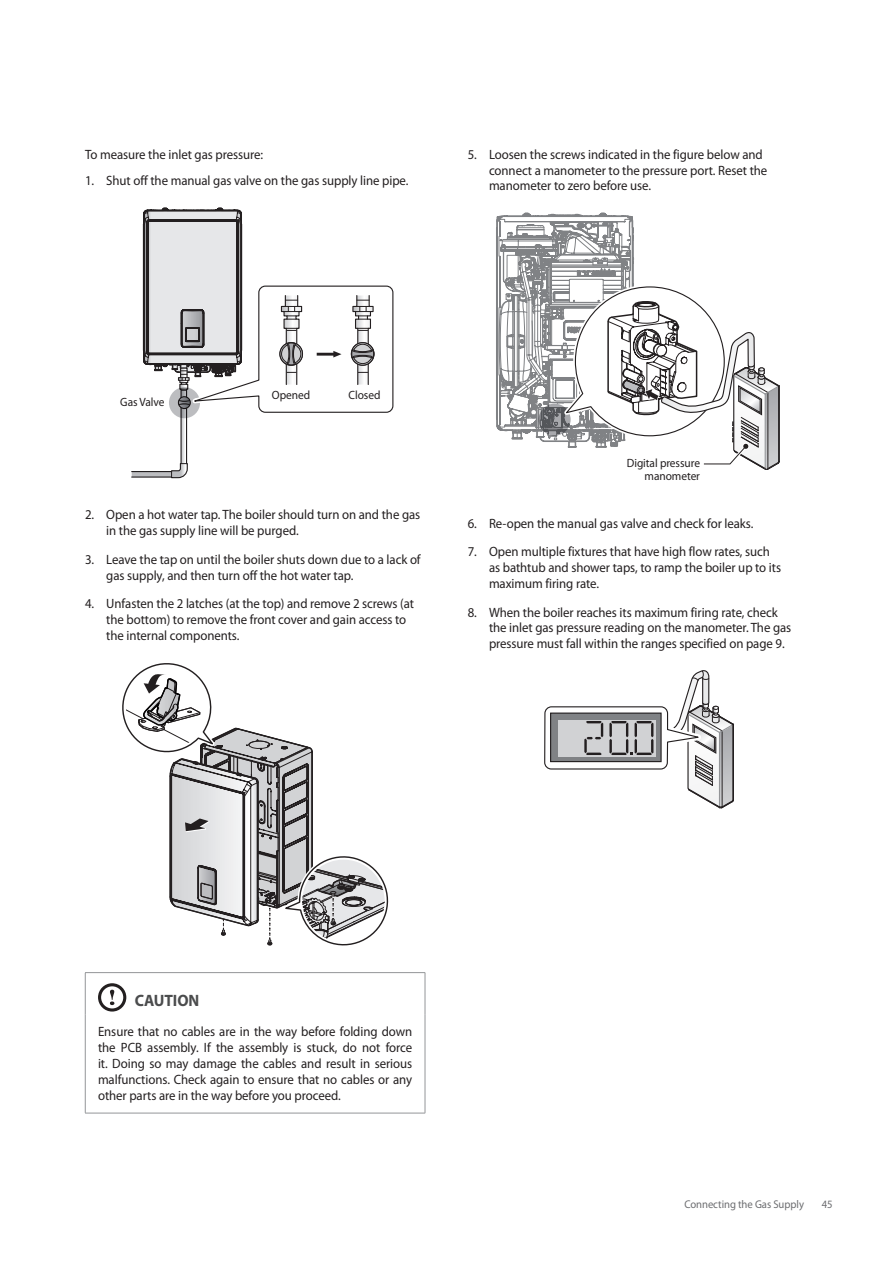
<style>
.page{position:relative;width:893px;height:1263px;background:#fff}
.page>*{position:absolute;margin:0;border:0;box-sizing:border-box;transform-origin:0 0}
.t1{font:700 16.5px "Myriad Pro";letter-spacing:-.005em;color:#4b4c4d;scale:.95 1}
.t2{font:13.5px/15.8px "Myriad Pro";letter-spacing:-.005em;color:#231f20;scale:.95 1}
.t3{font:12px/13.5px "Myriad Pro";letter-spacing:-.005em;color:#231f20;text-align:right;scale:.95 1}
.t4{font:11.25px "Myriad Pro";letter-spacing:-.005em;color:#6c6d70;scale:.95 1}
</style>
<div class="page">
<svg style="left:496px;top:213px;width:284px;height:257px"></svg>
<svg style="left:544px;top:670px;width:190px;height:138px"></svg>
<svg style="left:131px;top:207px;width:263px;height:271px"></svg>
<svg style="left:122px;top:663px;width:267px;height:283px"></svg>
<hr style="left:85px;top:972px;width:340px;height:1px;background:#939598">
<hr style="left:85px;top:973px;width:1px;height:42px;background:#939598">
<hr style="left:425px;top:973px;width:1px;height:42px;background:#939598">
<hr style="left:85px;top:1015px;width:1px;height:98px;background:#939598">
<hr style="left:425px;top:1015px;width:1px;height:98px;background:#939598">
<hr style="left:85px;top:1113px;width:340px;height:1px;background:#939598">
<svg style="left:98px;top:983px;width:28px;height:28px"></svg>
<p class="t2" style="left:85px;top:146px;width:189px">To measure the inlet gas pressure:</p>
<p class="t2" style="left:85px;top:173px;width:342px">1. Shut off the manual gas valve on the gas supply line pipe.</p>
<p class="t2" style="left:489px;top:146px;width:294px;text-indent:-21px">5. Loosen the screws indicated in the figure below and connect a manometer to the pressure port. Reset the manometer to zero before use.</p>
<p class="t3" style="left:120px;top:395px;width:48px">Gas Valve</p>
<p class="t3" style="left:272px;top:388px;width:42px">Opened</p>
<p class="t3" style="left:348px;top:388px;width:35px">Closed</p>
<p class="t2" style="left:106px;top:507px;width:332px;text-indent:-21px">2. Open a hot water tap. The boiler should turn on and the gas in the gas supply line will be purged.</p>
<p class="t2" style="left:106px;top:551px;width:332px;text-indent:-21px">3. Leave the tap on until the boiler shuts down due to a lack of gas supply, and then turn off the hot water tap.</p>
<p class="t2" style="left:106px;top:595px;width:325px;text-indent:-21px">4. Unfasten the 2 latches (at the top) and remove 2 screws (at the bottom) to remove the front cover and gain access to the internal components.</p>
<p class="t3" style="left:627px;top:456px;width:79px">Digital pressure manometer</p>
<p class="t2" style="left:468px;top:515px;width:302px">6. Re-open the manual gas valve and check for leaks.</p>
<p class="t2" style="left:489px;top:544px;width:309px;text-indent:-21px">7. Open multiple fixtures that have high flow rates, such as bathtub and shower taps, to ramp the boiler up to its maximum firing rate.</p>
<p class="t2" style="left:489px;top:604px;width:320px;text-indent:-21px">8. When the boiler reaches its maximum firing rate, check the inlet gas pressure reading on the manometer. The gas pressure must fall within the ranges specified on page 9.</p>
<p class="t1" style="left:135px;top:990px;width:69px">CAUTION</p>
<p class="t2" style="left:98px;top:1023px;width:332px;line-height:16.2px;text-align:justify">Ensure that no cables are in the way before folding down the PCB assembly. If the assembly is stuck, do not force it. Doing so may damage the cables and result in serious malfunctions. Check again to ensure that no cables or any other parts are in the way before you proceed.</p>
<p class="t4" style="left:684px;top:1197px;width:127px">Connecting the Gas Supply</p>
<p class="t4" style="left:822px;top:1197px;width:13px">45</p>
</div>
